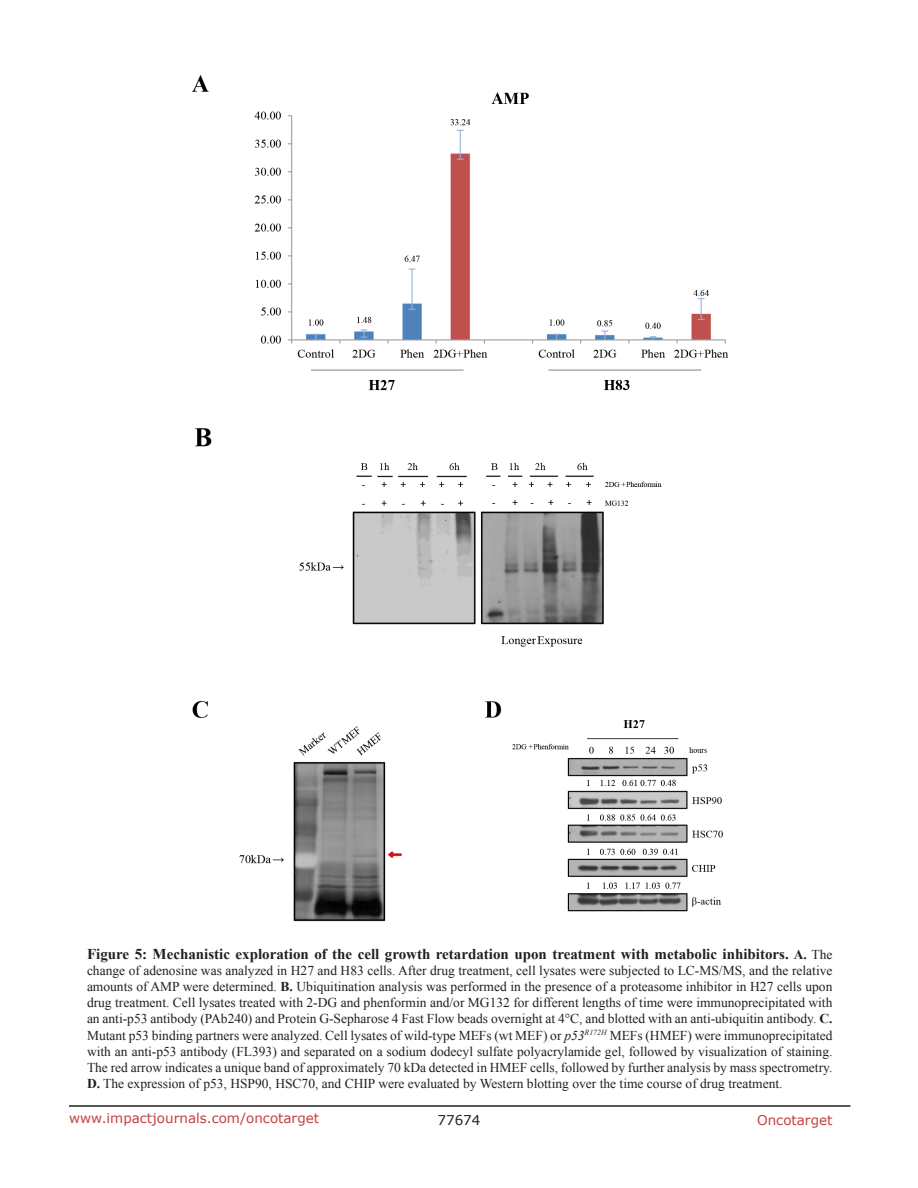
<style>
.page{position:relative;width:918px;height:1188px;background:#fff}
.page>*{position:absolute;margin:0;border:0;box-sizing:border-box;transform-origin:0 0}
.figuretext{font:700 15px "Times New Roman";color:#231f20}
.figuretext-2{font:13.5px/16.2px "Times New Roman";color:#231f20;text-align:justify}
.t1{font:13.5px "Verdana";color:#c24141}
.t2{font:13.5px "Verdana";color:#231f20}
.s1{font-size:13.5px}
.s2{font-weight:400;font-size:13.5px}
.s3{font-weight:700}
.s4{font-style:italic}
</style>
<div class="page">
<hr style="left:69px;top:1105px;width:781px;height:2px;background:#231f20">
<img style="left:191px;top:75px;width:538px;height:847px">
<p class="figuretext" style="left:87px;top:943px;width:747px">Figure 5: Mechanistic exploration of the cell growth retardation upon treatment with metabolic inhibitors. <span class="s1">A.</span> <span class="s2">The</span></p>
<p class="figuretext-2" style="left:87px;top:962px;width:747px">change of adenosine was analyzed in H27 and H83 cells. After drug treatment, cell lysates were subjected to LC-MS/MS, and the relative amounts of AMP were determined. <span class="s3">B.</span> Ubiquitination analysis was performed in the presence of a proteasome inhibitor in H27 cells upon drug treatment. Cell lysates treated with 2-DG and phenformin and/or MG132 for different lengths of time were immunoprecipitated with an anti-p53 antibody (PAb240) and Protein G-Sepharose 4 Fast Flow beads overnight at 4°C, and blotted with an anti-ubiquitin antibody. <span class="s3">C.<br></span>Mutant p53 binding partners were analyzed. Cell lysates of wild-type MEFs (wt MEF) or <span class="s4">p53</span><sup>R172H</sup> MEFs (HMEF) were immunoprecipitated with an anti-p53 antibody (FL393) and separated on a sodium dodecyl sulfate polyacrylamide gel, followed by visualization of staining.<br>The red arrow indicates a unique band of approximately 70 kDa detected in HMEF cells, followed by further analysis by mass spectrometry.<br><span class="s3">D.</span> The expression of p53, HSP90, HSC70, and CHIP were evaluated by Western blotting over the time course of drug treatment.</p>
<p class="t1" style="left:69px;top:1109px;width:252px">www.impactjournals.com/oncotarget</p>
<p class="t2" style="left:438px;top:1111px;width:44px">77674</p>
<p class="t1" style="left:757px;top:1111px;width:77px">Oncotarget</p>
</div>
